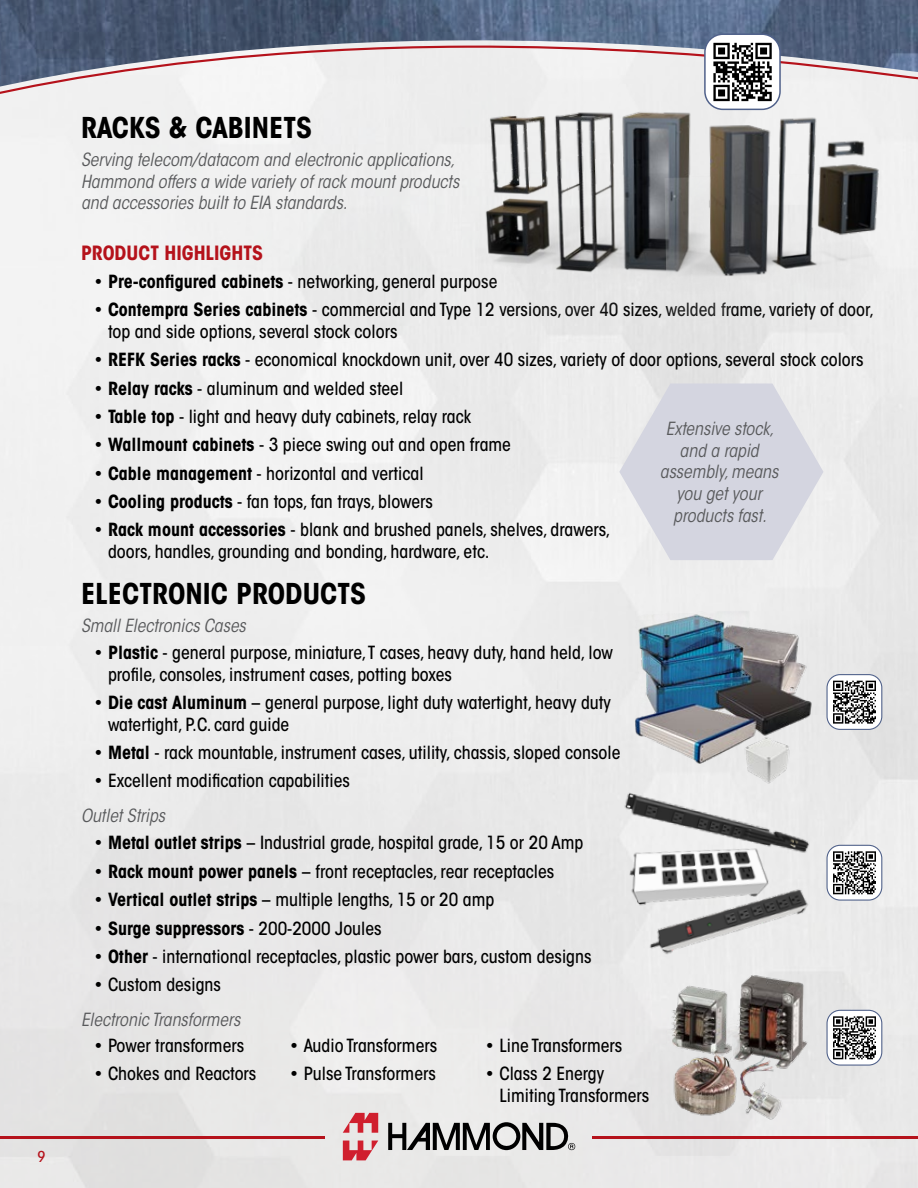
<style>
.page{position:relative;width:918px;height:1188px;background:#fff}
.page>*{position:absolute;margin:0;border:0;box-sizing:border-box;transform-origin:0 0}
.t1{font:700 condensed 28.5px "ITC Avant Garde Std";color:#000}
.t2{font:700 condensed 19.5px "ITC Avant Garde Std";color:#b5121b}
.t3{font:500 condensed 18px/21.6px "ITC Avant Garde Std";color:#000}
.t4{font:italic condensed 18px/21.6px "ITC Avant Garde Std";color:#58595b}
.t5{font:500 condensed 15px "ITC Avant Garde Std";color:#b5121b}
.s1{font-weight:700}
</style>
<div class="page">
<img style="left:0;top:159px;width:918px;height:1029px">
<div style="left:0;top:153px;width:918px;height:6px;background:#f0f0f0"></div>
<img style="left:0;top:0;width:918px;height:153px">
<svg style="left:343px;top:1113px;width:35px;height:20px"></svg>
<svg style="left:343px;top:1141px;width:35px;height:19px"></svg>
<svg style="left:388px;top:1122px;width:187px;height:28px;background:#858584"></svg>
<hr style="left:0;top:1136px;width:325px;height:3px;background:#b5121b">
<hr style="left:593px;top:1136px;width:325px;height:3px;background:#b5121b">
<svg style="left:619px;top:384px;width:204px;height:176px;background:#dadbe3"></svg>
<img style="left:633px;top:608px;width:183px;height:142px">
<img style="left:662px;top:1001px;width:154px;height:123px">
<img style="left:589px;top:750px;width:252px;height:251px">
<img style="left:474px;top:94px;width:260px;height:271px">
<img style="left:663px;top:88px;width:225px;height:276px">
<div style="left:705px;top:34px;width:75px;height:75px;background:#fff;border-radius:18px"></div>
<svg style="left:713px;top:42px;width:59px;height:60px"></svg>
<div style="left:704px;top:33px;width:77px;height:77px;border:2px solid #50618a;border-radius:18px"></div>
<div style="left:827px;top:675px;width:55px;height:54px;background:#fff;border-radius:13px"></div>
<svg style="left:833px;top:680px;width:43px;height:44px"></svg>
<div style="left:826px;top:674px;width:56px;height:56px;border:1px solid #50618a;border-radius:13px"></div>
<div style="left:827px;top:845px;width:55px;height:55px;background:#fff;border-radius:13px"></div>
<svg style="left:833px;top:851px;width:43px;height:44px"></svg>
<div style="left:826px;top:845px;width:56px;height:56px;border:1px solid #50618a;border-radius:13px"></div>
<div style="left:827px;top:1010px;width:55px;height:55px;background:#fff;border-radius:13px"></div>
<svg style="left:833px;top:1016px;width:43px;height:44px"></svg>
<div style="left:826px;top:1010px;width:56px;height:56px;border:1px solid #50618a;border-radius:13px"></div>
<p class="t5" style="left:38px;top:1147px;width:9px">9</p>
<h1 class="t1" style="left:81px;top:109px;width:232px">RACKS &amp; CABINETS</h1>
<p class="t4" style="left:81px;top:149px;width:380px">Serving telecom/datacom and electronic applications,<br>Hammond offers a wide variety of rack mount products and accessories built to EIA standards.</p>
<p class="t2" style="left:81px;top:240px;width:183px">PRODUCT HIGHLIGHTS</p>
<p class="t3" style="left:94px;top:271px;width:404px">• <span class="s1">Pre-configured cabinets</span> - networking, general purpose</p>
<p class="t3" style="left:108px;top:299px;width:768px;text-indent:-14px">• <span class="s1">Contempra Series cabinets</span> - commercial and Type 12 versions, over 40 sizes, welded frame, variety of door, top and side options, several stock colors</p>
<p class="t3" style="left:94px;top:349px;width:771px">• <span class="s1">REFK Series racks</span> - economical knockdown unit, over 40 sizes, variety of door options, several stock colors</p>
<p class="t3" style="left:94px;top:377px;width:310px">• <span class="s1">Relay racks</span> - aluminum and welded steel</p>
<p class="t3" style="left:94px;top:406px;width:378px">• <span class="s1">Table top</span> - light and heavy duty cabinets, relay rack</p>
<p class="t3" style="left:94px;top:434px;width:418px">• <span class="s1">Wallmount cabinets</span> - 3 piece swing out and open frame</p>
<p class="t3" style="left:94px;top:462px;width:331px">• <span class="s1">Cable management</span> - horizontal and vertical</p>
<p class="t3" style="left:94px;top:491px;width:340px">• <span class="s1">Cooling products</span> - fan tops, fan trays, blowers</p>
<p class="t3" style="left:108px;top:519px;width:504px;text-indent:-14px">• <span class="s1">Rack mount accessories</span> - blank and brushed panels, shelves, drawers, doors, handles, grounding and bonding, hardware, etc.</p>
<p class="t4" style="left:660px;top:418px;width:120px;text-align:center">Extensive stock, and a rapid assembly, means you get your products fast.</p>
<h1 class="t1" style="left:81px;top:575px;width:286px">ELECTRONIC PRODUCTS</h1>
<p class="t4" style="left:81px;top:615px;width:166px">Small Electronics Cases</p>
<p class="t3" style="left:108px;top:642px;width:506px;text-indent:-14px">• <span class="s1">Plastic</span> - general purpose, miniature,T cases, heavy duty, hand held, low profile, consoles, instrument cases, potting boxes</p>
<p class="t3" style="left:108px;top:692px;width:505px;text-indent:-14px">• <span class="s1">Die cast Aluminum</span> – general purpose, light duty watertight, heavy duty watertight, P.C. card guide</p>
<p class="t3" style="left:94px;top:742px;width:527px">• <span class="s1">Metal</span> - rack mountable, instrument cases, utility, chassis, sloped console</p>
<p class="t3" style="left:94px;top:770px;width:257px">• Excellent modification capabilities</p>
<p class="t4" style="left:81px;top:806px;width:86px">Outlet Strips</p>
<p class="t3" style="left:94px;top:832px;width:490px">• <span class="s1">Metal outlet strips</span> – Industrial grade, hospital grade, 15 or 20 Amp</p>
<p class="t3" style="left:94px;top:860px;width:461px">• <span class="s1">Rack mount power panels</span> – front receptacles, rear receptacles</p>
<p class="t3" style="left:94px;top:889px;width:401px">• <span class="s1">Vertical outlet strips</span> – multiple lengths, 15 or 20 amp</p>
<p class="t3" style="left:94px;top:917px;width:289px">• <span class="s1">Surge suppressors</span> - 200-2000 Joules</p>
<p class="t3" style="left:94px;top:946px;width:499px">• <span class="s1">Other</span> - international receptacles, plastic power bars, custom designs</p>
<p class="t3" style="left:94px;top:974px;width:128px">• Custom designs</p>
<p class="t4" style="left:81px;top:1009px;width:161px">Electronic Transformers</p>
<p class="t3" style="left:94px;top:1035px;width:151px">• Power transformers</p>
<p class="t3" style="left:94px;top:1063px;width:163px">• Chokes and Reactors</p>
<p class="t3" style="left:290px;top:1035px;width:148px">• Audio Transformers</p>
<p class="t3" style="left:290px;top:1063px;width:147px">• Pulse Transformers</p>
<p class="t3" style="left:486px;top:1035px;width:138px">• Line Transformers</p>
<p class="t3" style="left:499px;top:1063px;width:151px;text-indent:-14px">• Class 2 Energy<br>Limiting Transformers</p>
</div>
